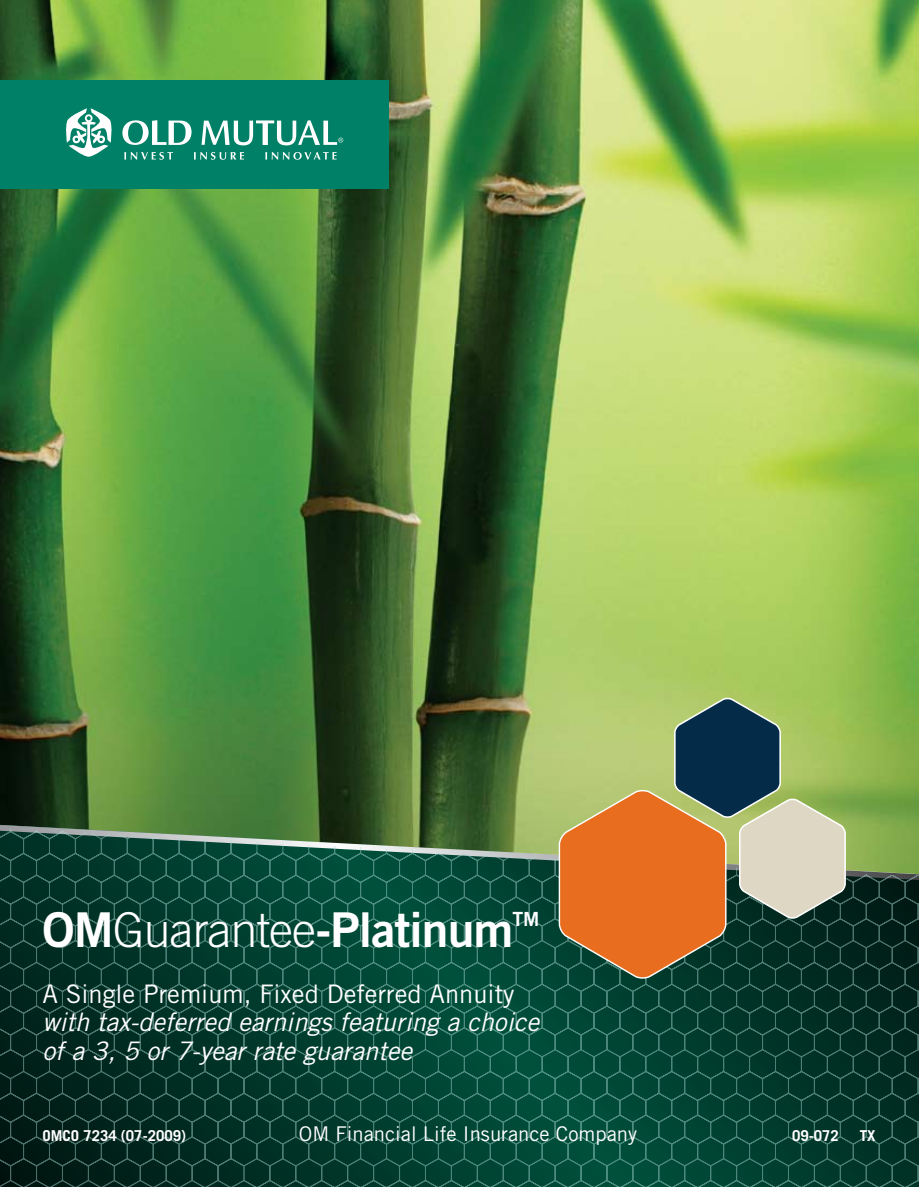
<style>
.page{position:relative;width:919px;height:1187px;background:#fff}
.page>*{position:absolute;margin:0;border:0;box-sizing:border-box;transform-origin:0 0}
.t1{font:48px "Trade Gothic LT Std Bd 2";letter-spacing:-.02em;color:#fff}
.t2{font:italic 25.5px/28.5px "Trade Gothic LT Std";color:#fff}
.t3{font:25.5px "Trade Gothic LT Std";color:#fff}
.t4{font:20.25px "Trade Gothic LT Std";color:#fff}
.t5{font:19.5px "Trade Gothic LT Std Bd 2";color:#fff}
.t6{font:700 15px "Trade Gothic LT Std";color:#fff}
.s1{font-family:"Trade Gothic LT Std";font-weight:300}
.s2{font-family:"Trade Gothic LT Std";font-weight:700}
</style>
<div class="page">
<img style="left:0;top:0;width:918px;height:820px">
<svg style="left:0;top:820px;width:918px;height:3px;background:#4d7335"></svg>
<svg style="left:0;top:826px;width:918px;height:113px;background:#1f553e"></svg>
<svg style="left:0;top:939px;width:918px;height:109px;background:#084133"></svg>
<svg style="left:0;top:1048px;width:918px;height:109px;background:#084032"></svg>
<svg style="left:0;top:1157px;width:918px;height:29px;background:#093f32"></svg>
<svg style="left:558px;top:696px;width:288px;height:284px;background:#978654"></svg>
<div style="left:0;top:80px;width:389px;height:108px;background:#008066"></div>
<svg style="left:66px;top:108px;width:46px;height:49px"></svg>
<svg style="left:122px;top:120px;width:69px;height:25px"></svg>
<svg style="left:124px;top:152px;width:49px;height:8px"></svg>
<svg style="left:194px;top:152px;width:50px;height:8px"></svg>
<svg style="left:265px;top:152px;width:71px;height:8px"></svg>
<svg style="left:201px;top:120px;width:142px;height:25px"></svg>
<h1 class="t1" style="left:43px;top:900px;width:472px">OM<span class="s1">Guarantee</span><span class="s2">-</span>Platinum</h1>
<p class="t5" style="left:512px;top:907px;width:28px">TM</p>
<p class="t3" style="left:43px;top:978px;width:473px">A Single Premium, Fixed Deferred Annuity</p>
<p class="t2" style="left:43px;top:1008px;width:498px">with tax-deferred earnings featuring a choice of a 3, 5 or 7-year rate guarantee</p>
<p class="t6" style="left:43px;top:1126px;width:145px">OMCO 7234 (07-2009)</p>
<p class="t4" style="left:299px;top:1121px;width:340px">OM Financial Life Insurance Company</p>
<p class="t6" style="left:792px;top:1126px;width:48px">09-072</p>
<p class="t6" style="left:859px;top:1126px;width:17px">TX</p>
</div>
